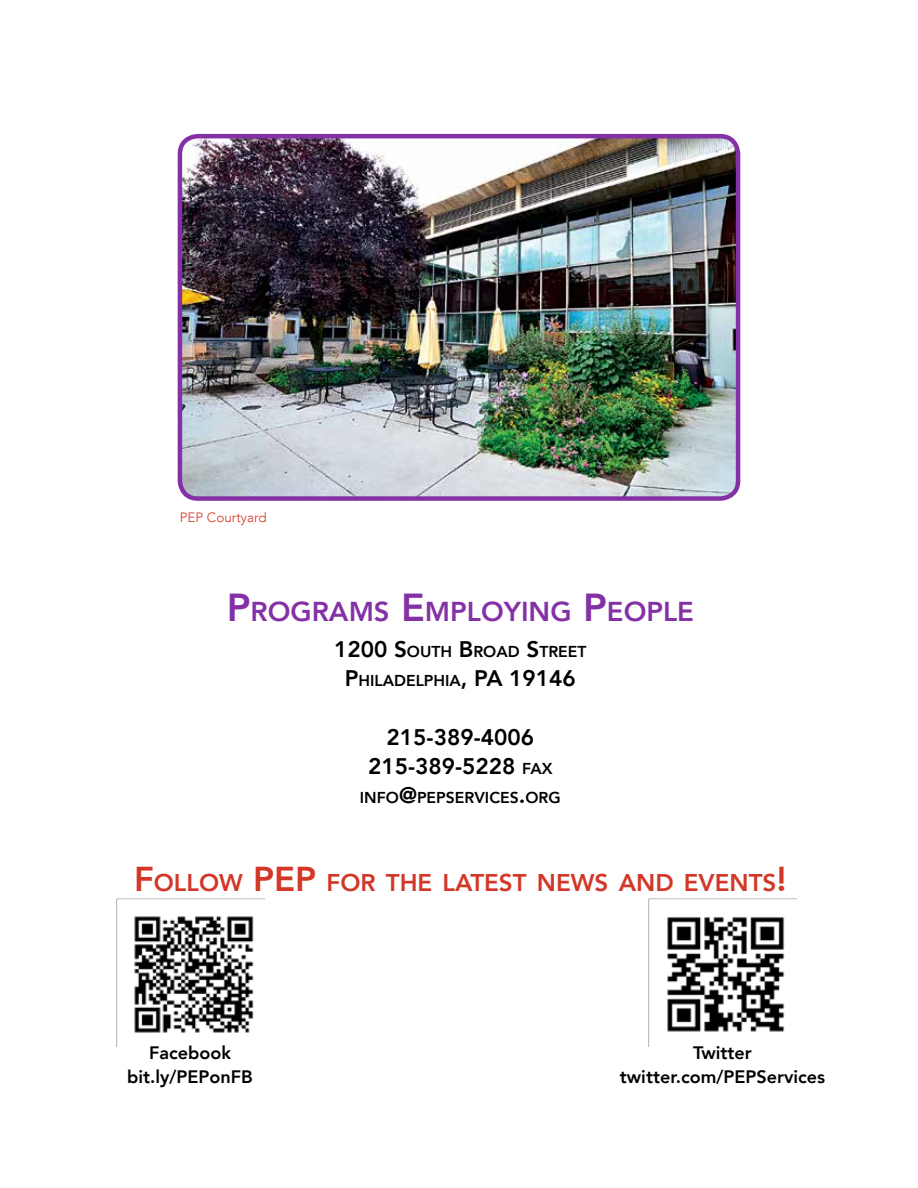
<style>
.page{position:relative;width:918px;height:1188px;background:#fff}
.page>*{position:absolute;margin:0;border:0;box-sizing:border-box;transform-origin:0 0}
.t1{font:800 27.3px "Avenir";color:#8431a6}
.t2{font:800 24.15px "Avenir";color:#d23727}
.t3{font:800 22.5px/29.2px "Avenir";color:#000;text-align:center}
.t4{font:800 18px/24px "Avenir";color:#000;text-align:center}
.t5{font:800 15.75px/29.2px "Avenir";color:#000}
.t6{font:300 13.5px "Avenir";color:#d23727}
.s1{font-size:39px}
.s2{font-size:22.5px}
.s3{font-size:15.75px}
.s4{font-size:34.5px}
</style>
<div class="page">
<img style="left:180px;top:136px;width:555px;height:360px">
<div style="left:178px;top:134px;width:562px;height:367px;border:4px solid #8431a6;border-radius:18px"></div>
<img style="left:116px;top:898px;width:148px;height:148px">
<img style="left:649px;top:898px;width:148px;height:148px">
<p class="t6" style="left:180px;top:509px;width:88px">PEP Courtyard</p>
<h1 class="t1" style="left:227px;top:590px;width:469px"><span class="s1">P</span>ROGRAMS <span class="s1">E</span> MPLOYING <span class="s1">P</span>EOPLE</h1>
<p class="t5" style="left:345px;top:637px;width:243px;text-indent:-11px"><span class="s2">1200 S</span>OUTH <span class="s2">B</span> ROAD <span class="s2">S</span>TREET<br><span class="s2">P</span>HILAD</p>
<p class="t5" style="left:406px;top:666px;width:20px">ELPH</p>
<p class="t3" style="left:445px;top:664px;width:132px"><span class="s3">IA</span>, PA 19146</p>
<p class="t3" style="left:368px;top:722px;width:186px">215-389-4006<br>215-389-5228 <span class="s3">FAX</span></p>
<p class="t5" style="left:360px;top:783px;width:202px">INFO<span class="s2">@</span>PEPSERVICES<span class="s2">.</span>ORG</p>
<h2 class="t2" style="left:134px;top:864px;width:654px"><span class="s4">F</span>OLLOW <span class="s4">PEP</span> FOR TH E LATEST NEWS AND EVENTS<span class="s4">!</span></h2>
<p class="t4" style="left:127px;top:1041px;width:127px">Facebook bit.ly/PEPonFB</p>
<p class="t4" style="left:620px;top:1041px;width:207px">Twitter twitter.com/PEPServices</p>
</div>
